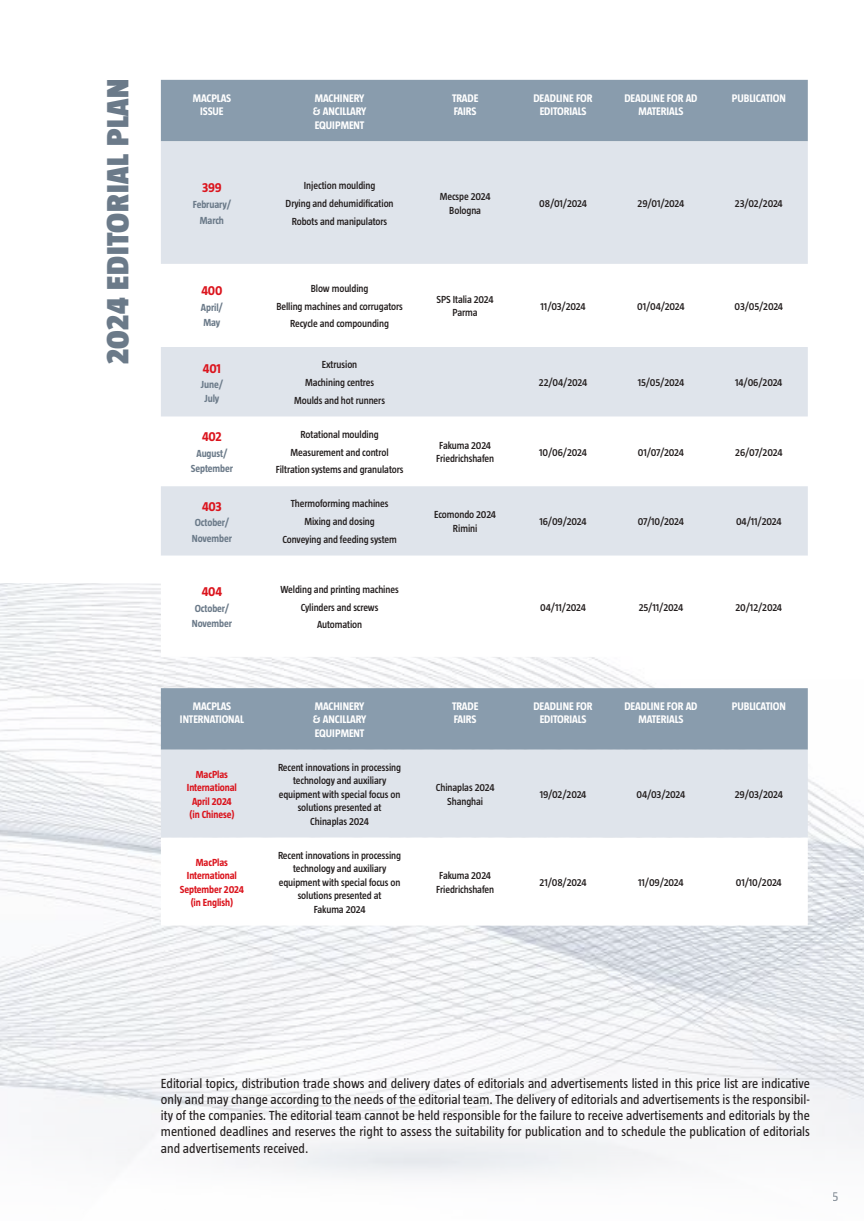
<style>
.page{position:relative;width:864px;height:1221px;background:#fff}
.page>*{position:absolute;margin:0;border:0;box-sizing:border-box;transform-origin:0 0}
.t1{font:900 31.5px "Taz";letter-spacing:.02em;color:#6b7a89}
.t2{font:13.5px/16.2px "Taz";color:#241f1f;text-align:justify}
.t3{font:700 13.5px "Taz";letter-spacing:-.01em;color:#db141d;scale:.95 1}
.t4{font:13.5px "Taz";color:#78828c;scale:.95 1}
.t5{font:700 11.25px/13.5px "Taz";letter-spacing:-.01em;color:#fff;text-align:center;scale:.95 1}
.t6{font:600 10.5px/13.5px "Taz";letter-spacing:-.01em;color:#241f1f;text-align:center;scale:.95 1}
.t7{font:700 10.5px/13.5px "Taz";letter-spacing:-.01em;color:#db141d;text-align:center;scale:.95 1}
.t8{font:700 10.5px/15.6px "Taz";letter-spacing:-.01em;color:#6b7a89;text-align:center;scale:.95 1}
</style>
<div class="page">
<img style="left:0;top:583px;width:863px;height:594px">
<div style="left:161px;top:80px;width:646px;height:61px;background:#899cad"></div>
<svg style="left:161px;top:141px;width:646px;height:414px;fill:#dfe4eb"></svg>
<svg style="left:161px;top:555px;width:646px;height:102px"></svg>
<div style="left:161px;top:688px;width:646px;height:61px;background:#899cad"></div>
<div style="left:161px;top:749px;width:646px;height:88px;background:#dfe4eb"></div>
<svg style="left:161px;top:837px;width:646px;height:88px"></svg>
<h1 class="t1" style="left:100px;top:364px;width:287px;rotate:-90deg">2024 EDITORIAL PLAN</h1>
<p class="t5" style="left:193px;top:91px;width:42px">MACPLAS<br>ISSUE</p>
<p class="t5" style="left:313px;top:91px;width:58px;text-align:left">MACHINERY &amp; ANCILLARY<br>EQUIPMENT</p>
<p class="t5" style="left:452px;top:91px;width:29px;text-align:left">TRADE<br>FAIRS</p>
<p class="t5" style="left:533px;top:91px;width:64px">DEADLINE FOR<br>EDITORIALS</p>
<p class="t5" style="left:624px;top:91px;width:78px">DEADLINE FOR AD<br>MATERIALS</p>
<p class="t5" style="left:731px;top:91px;width:58px">PUBLICATION</p>
<p class="t3" style="left:202px;top:180px;width:22px">399</p>
<p class="t8" style="left:193px;top:196px;width:42px">February/<br>March</p>
<p class="t3" style="left:201px;top:283px;width:24px">400</p>
<p class="t8" style="left:201px;top:299px;width:25px;text-align:left">April/<br>May</p>
<p class="t3" style="left:203px;top:360px;width:21px">401</p>
<p class="t8" style="left:201px;top:378px;width:25px;line-height:13.5px">June/<br>July</p>
<p class="t3" style="left:202px;top:429px;width:22px">402</p>
<p class="t8" style="left:191px;top:445px;width:46px">August/<br>September</p>
<p class="t3" style="left:202px;top:498px;width:22px">403</p>
<p class="t8" style="left:192px;top:515px;width:44px;text-align:left">October/<br>November</p>
<p class="t3" style="left:202px;top:584px;width:23px">404</p>
<p class="t8" style="left:192px;top:600px;width:44px;text-align:left">October/<br>November</p>
<p class="t6" style="left:285px;top:176px;width:115px;line-height:17.7px">Injection moulding<br>Drying and dehumidification<br>Robots and manipulators</p>
<p class="t6" style="left:439px;top:190px;width:55px">Mecspe 2024<br>Bologna</p>
<p class="t6" style="left:539px;top:196px;width:52px">08/01/2024</p>
<p class="t6" style="left:637px;top:196px;width:51px">29/01/2024</p>
<p class="t6" style="left:734px;top:196px;width:52px">23/02/2024</p>
<p class="t6" style="left:276px;top:279px;width:135px;line-height:17.7px">Blow moulding<br>Belling machines and corrugators<br>Recycle and compounding</p>
<p class="t6" style="left:436px;top:292px;width:62px">SPS Italia 2024<br>Parma</p>
<p class="t6" style="left:540px;top:299px;width:49px">11/03/2024</p>
<p class="t6" style="left:637px;top:299px;width:51px">01/04/2024</p>
<p class="t6" style="left:734px;top:299px;width:53px">03/05/2024</p>
<p class="t6" style="left:294px;top:355px;width:97px;line-height:17.7px">Extrusion<br>Machining centres<br>Moulds and hot runners</p>
<p class="t6" style="left:538px;top:375px;width:52px">22/04/2024</p>
<p class="t6" style="left:637px;top:375px;width:50px">15/05/2024</p>
<p class="t6" style="left:735px;top:375px;width:51px">14/06/2024</p>
<p class="t6" style="left:276px;top:425px;width:136px;line-height:17.7px">Rotational moulding<br>Measurement and control<br>Filtration systems and granulators</p>
<p class="t6" style="left:436px;top:438px;width:62px;text-align:left">Fakuma 2024<br>Friedrichshafen</p>
<p class="t6" style="left:539px;top:445px;width:52px">10/06/2024</p>
<p class="t6" style="left:637px;top:445px;width:50px">01/07/2024</p>
<p class="t6" style="left:735px;top:445px;width:51px">26/07/2024</p>
<p class="t6" style="left:282px;top:495px;width:122px;line-height:17.7px">Thermoforming machines<br>Mixing and dosing<br>Conveying and feeding system</p>
<p class="t6" style="left:434px;top:508px;width:67px">Ecomondo 2024<br>Rimini</p>
<p class="t6" style="left:539px;top:514px;width:51px">16/09/2024</p>
<p class="t6" style="left:637px;top:514px;width:50px">07/10/2024</p>
<p class="t6" style="left:735px;top:514px;width:49px">04/11/2024</p>
<p class="t6" style="left:280px;top:580px;width:126px;line-height:17.7px">Welding and printing machines<br>Cylinders and screws<br>Automation</p>
<p class="t6" style="left:540px;top:600px;width:49px">04/11/2024</p>
<p class="t6" style="left:638px;top:600px;width:48px">25/11/2024</p>
<p class="t6" style="left:735px;top:600px;width:50px">20/12/2024</p>
<p class="t5" style="left:180px;top:699px;width:69px">MACPLAS<br>INTERNATIONAL</p>
<p class="t5" style="left:313px;top:699px;width:58px;text-align:left">MACHINERY &amp; ANCILLARY<br>EQUIPMENT</p>
<p class="t5" style="left:452px;top:699px;width:29px;text-align:left">TRADE<br>FAIRS</p>
<p class="t5" style="left:533px;top:699px;width:64px">DEADLINE FOR<br>EDITORIALS</p>
<p class="t5" style="left:624px;top:699px;width:78px">DEADLINE FOR AD<br>MATERIALS</p>
<p class="t5" style="left:731px;top:699px;width:58px">PUBLICATION</p>
<p class="t7" style="left:187px;top:767px;width:54px">MacPlas<br>International<br>April 2024 (in Chinese)</p>
<p class="t6" style="left:278px;top:760px;width:131px">Recent innovations in processing technology and auxiliary equipment with special focus on solutions presented at<br>Chinaplas 2024</p>
<p class="t6" style="left:435px;top:780px;width:63px">Chinaplas 2024<br>Shanghai</p>
<p class="t6" style="left:539px;top:787px;width:51px">19/02/2024</p>
<p class="t6" style="left:636px;top:787px;width:53px">04/03/2024</p>
<p class="t6" style="left:734px;top:787px;width:52px">29/03/2024</p>
<p class="t7" style="left:180px;top:855px;width:69px">MacPlas<br>International<br>September 2024 (in English)</p>
<p class="t6" style="left:278px;top:848px;width:131px">Recent innovations in processing technology and auxiliary equipment with special focus on solutions presented at<br>Fakuma 2024</p>
<p class="t6" style="left:436px;top:868px;width:62px;text-align:left">Fakuma 2024<br>Friedrichshafen</p>
<p class="t6" style="left:539px;top:875px;width:51px">21/08/2024</p>
<p class="t6" style="left:638px;top:875px;width:49px">11/09/2024</p>
<p class="t6" style="left:735px;top:875px;width:50px">01/10/2024</p>
<p class="t2" style="left:161px;top:1074px;width:650px">Editorial topics, distribution trade shows and delivery dates of editorials and advertisements listed in this price list are indicative only and may change according to the needs of the editorial team. The delivery of editorials and advertisements is the responsibil&shy;ity of the companies. The editorial team cannot be held responsible for the failure to receive advertisements and editorials by the mentioned deadlines and reserves the right to assess the suitability for publication and to schedule the publication of editorials and advertisements received.</p>
<p class="t4" style="left:832px;top:1189px;width:8px">5</p>
</div>
